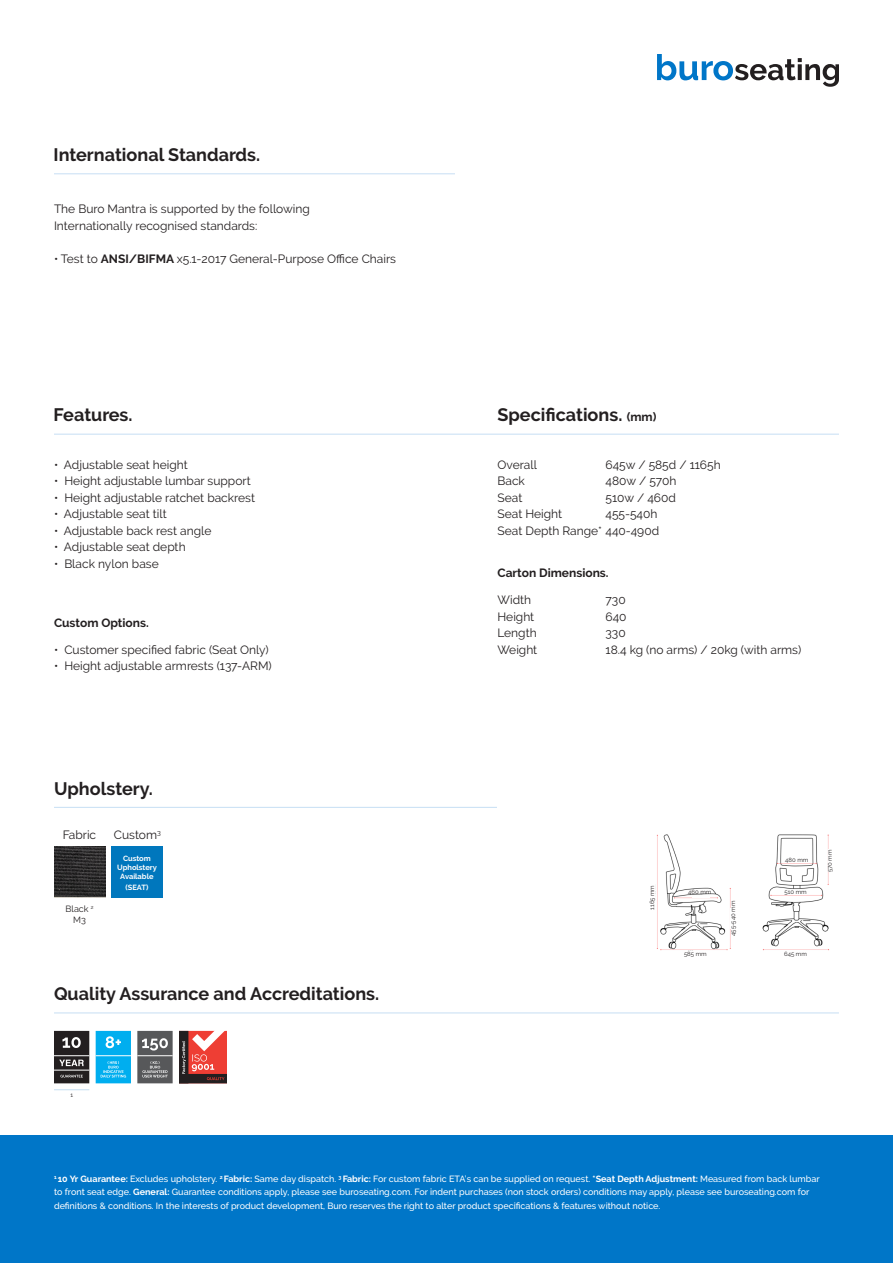
<style>
.page{position:relative;width:893px;height:1263px;background:#fff}
.page>*{position:absolute;margin:0;border:0;box-sizing:border-box;transform-origin:0 0}
.t1{font:700 18px "Raleway";color:#231f20}
.Chair_Features__Tags__-_Description{font:12px/16.5px "Raleway";color:#231f20}
.Chair_Description_-_Heading{font:700 12px "Raleway";color:#231f20}
.t2{font:500 9px/13.5px "Raleway";color:#fff}
.t3{font:9px "Raleway";color:#231f20}
.t4{font:700 7.5px "Raleway";color:#fff}
.t5{font:6px "Raleway";color:#231f20}
.s1{font-weight:700}
.s2{font-size:12px}
</style>
<div class="page">
<div style="left:0;top:1135px;width:893px;height:128px;background:#0076c8"></div>
<hr style="left:54px;top:1012px;width:785px;height:1px;background:#cde2f5">
<hr style="left:54px;top:173px;width:401px;height:1px;background:#cde2f5">
<hr style="left:54px;top:434px;width:785px;height:1px;background:#cde2f5">
<hr style="left:54px;top:807px;width:785px;height:1px;background:#cde2f5">
<svg style="left:657px;top:54px;width:182px;height:33px"></svg>
<img style="left:762px;top:834px;width:68px;height:116px">
<img style="left:656px;top:834px;width:75px;height:116px">
<hr style="left:54px;top:1089px;width:35px;height:1px;background:#cde2f5">
<img style="left:54px;top:846px;width:51px;height:52px">
<div style="left:111px;top:846px;width:51px;height:52px;background:#0077bd"></div>
<div style="left:55px;top:1032px;width:34px;height:50px;background:#231f20"></div>
<div style="left:54px;top:1031px;width:35px;height:52px;border:2px solid #231f20"></div>
<svg style="left:60px;top:1075px;width:23px;height:2px"></svg>
<svg style="left:59px;top:1060px;width:25px;height:6px"></svg>
<svg style="left:62px;top:1037px;width:19px;height:11px"></svg>
<hr style="left:54px;top:1055px;width:35px;height:1px;background:#fff">
<hr style="left:54px;top:1070px;width:35px;height:1px;background:#fff">
<div style="left:96px;top:1032px;width:34px;height:50px;background:#00aeef"></div>
<div style="left:96px;top:1031px;width:35px;height:52px;border:2px solid #00aeef"></div>
<svg style="left:101px;top:1061px;width:25px;height:16px"></svg>
<svg style="left:106px;top:1036px;width:15px;height:12px"></svg>
<hr style="left:96px;top:1055px;width:35px;height:1px;background:#fff">
<div style="left:138px;top:1032px;width:34px;height:50px;background:#57585a"></div>
<div style="left:137px;top:1031px;width:36px;height:52px;border:2px solid #57585a"></div>
<svg style="left:142px;top:1061px;width:26px;height:16px"></svg>
<svg style="left:142px;top:1038px;width:26px;height:12px"></svg>
<hr style="left:137px;top:1055px;width:36px;height:1px;background:#fff">
<svg style="left:179px;top:1031px;width:48px;height:52px"></svg>
<svg style="left:692px;top:895px;width:17px;height:2px"></svg>
<div style="left:730px;top:909px;width:5px;height:20px;background:#fff"></div>
<div style="left:784px;top:856px;width:25px;height:6px;background:#fff"></div>
<hr style="left:784px;top:890px;width:23px;height:4px;background:#fff">
<hr style="left:828px;top:849px;width:4px;height:23px;background:#fff">
<div style="left:497px;top:458px;width:342px;height:359px;background:#fff"></div>
<h1 class="t1" style="left:54px;top:144px;width:208px">International Standards.</h1>
<p class="Chair_Features__Tags__-_Description" style="left:54px;top:201px;width:257px">The Buro Mantra is supported by the following<br>Internationally recognised standards:</p>
<p class="Chair_Features__Tags__-_Description" style="left:54px;top:250px;width:344px">• Test to <span class="s1">ANSI/BIFMA</span> x5.1-2017 General-Purpose Office Chairs</p>
<h1 class="t1" style="left:54px;top:405px;width:81px">Features.</h1>
<p class="Chair_Features__Tags__-_Description" style="left:54px;top:456px;width:135px">• Adjustable seat height</p>
<p class="Chair_Features__Tags__-_Description" style="left:54px;top:473px;width:198px">• Height adjustable lumbar support</p>
<p class="Chair_Features__Tags__-_Description" style="left:54px;top:489px;width:203px">• Height adjustable ratchet backrest</p>
<p class="Chair_Features__Tags__-_Description" style="left:54px;top:506px;width:114px">• Adjustable seat tilt</p>
<p class="Chair_Features__Tags__-_Description" style="left:54px;top:522px;width:159px">• Adjustable back rest angle</p>
<p class="Chair_Features__Tags__-_Description" style="left:54px;top:539px;width:133px">• Adjustable seat depth</p>
<p class="Chair_Features__Tags__-_Description" style="left:54px;top:555px;width:106px">• Black nylon base</p>
<p class="Chair_Description_-_Heading" style="left:54px;top:616px;width:96px">Custom Options.</p>
<p class="Chair_Features__Tags__-_Description" style="left:54px;top:641px;width:216px">• Customer specified fabric (Seat Only)</p>
<p class="Chair_Features__Tags__-_Description" style="left:54px;top:658px;width:219px">• Height adjustable armrests (137-ARM)</p>
<p class="Chair_Features__Tags__-_Description" style="left:64px;top:658px;width:141px">Polis ed aluminium base</p>
<h1 class="t1" style="left:54px;top:778px;width:100px">Upholstery.</h1>
<p class="Chair_Features__Tags__-_Description" style="left:63px;top:826px;width:35px">Fabric</p>
<p class="t3" style="left:66px;top:904px;width:30px">Black <sup>2</sup></p>
<p class="t3" style="left:73px;top:915px;width:14px">M3</p>
<p class="Chair_Features__Tags__-_Description" style="left:114px;top:826px;width:48px">Custom<sup>3</sup></p>
<p class="t4" style="left:123px;top:854px;width:29px">Custom</p>
<p class="t4" style="left:117px;top:863px;width:41px">Upholstery</p>
<p class="t4" style="left:120px;top:872px;width:35px">Available</p>
<p class="t4" style="left:125px;top:883px;width:24px">(SEAT)</p>
<h1 class="t1" style="left:54px;top:983px;width:327px">Quality Assurance and Accreditations.</h1>
<p class="t5" style="left:70px;top:1091px;width:4px">1</p>
<h1 class="t1" style="left:497px;top:405px;width:160px">Specifications. <span class="s2">(mm)</span></h1>
<p class="Chair_Features__Tags__-_Description" style="left:497px;top:456px;width:41px">Overall</p>
<p class="Chair_Features__Tags__-_Description" style="left:605px;top:456px;width:117px">645w / 585d / 1165h</p>
<p class="Chair_Features__Tags__-_Description" style="left:497px;top:473px;width:29px">Back</p>
<p class="Chair_Features__Tags__-_Description" style="left:605px;top:473px;width:72px">480w / 570h</p>
<p class="Chair_Features__Tags__-_Description" style="left:497px;top:489px;width:26px">Seat</p>
<p class="Chair_Features__Tags__-_Description" style="left:605px;top:489px;width:72px">510w / 460d</p>
<p class="Chair_Features__Tags__-_Description" style="left:497px;top:506px;width:66px">Seat Height</p>
<p class="Chair_Features__Tags__-_Description" style="left:605px;top:506px;width:53px">455-540h</p>
<p class="Chair_Features__Tags__-_Description" style="left:497px;top:522px;width:163px">Seat Depth Range* 440-490d</p>
<p class="Chair_Description_-_Heading" style="left:497px;top:566px;width:113px">Carton Dimensions.</p>
<p class="Chair_Features__Tags__-_Description" style="left:497px;top:592px;width:35px">Width</p>
<p class="Chair_Features__Tags__-_Description" style="left:605px;top:592px;width:22px">730</p>
<p class="Chair_Features__Tags__-_Description" style="left:497px;top:608px;width:38px">Height</p>
<p class="Chair_Features__Tags__-_Description" style="left:605px;top:608px;width:23px">640</p>
<p class="Chair_Features__Tags__-_Description" style="left:497px;top:625px;width:41px">Length</p>
<p class="Chair_Features__Tags__-_Description" style="left:605px;top:625px;width:22px">330</p>
<p class="Chair_Features__Tags__-_Description" style="left:497px;top:641px;width:41px">Weight</p>
<p class="Chair_Features__Tags__-_Description" style="left:605px;top:641px;width:197px">18.4 kg (no arms) / 20kg (with arms)</p>
<p class="t5" style="left:648px;top:909px;width:26px;rotate:-90deg">1165 mm</p>
<p class="t5" style="left:688px;top:888px;width:25px">460 mm</p>
<p class="t5" style="left:684px;top:950px;width:24px">585 mm</p>
<p class="t5" style="left:730px;top:936px;width:37px;rotate:-90deg">455-540 mm</p>
<p class="t5" style="left:785px;top:856px;width:25px">480 mm</p>
<p class="t5" style="left:826px;top:872px;width:24px;rotate:-90deg">570 mm</p>
<p class="t5" style="left:785px;top:888px;width:24px">510 mm</p>
<p class="t5" style="left:784px;top:950px;width:24px">645 mm</p>
<p class="t2" style="left:54px;top:1172px;width:767px"><sup>1</sup> <span class="s1">10 Yr Guarantee:</span> Excludes upholstery. <sup>2</sup> <span class="s1">Fabric:</span> Same day dispatch. <sup>3</sup> <span class="s1">Fabric:</span> For custom fabric ETA’s can be supplied on request. <span class="s1">*Seat Depth Adjustment:</span> Measured from back lumbar to front seat edge. <span class="s1">General:</span> Guarantee conditions apply, please see buroseating.com. For indent purchases (non stock orders) conditions may apply, please see buroseating.com for definitions &amp; conditions. In the interests of product development, Buro reserves the right to alter product specifications &amp; features without notice.</p>
</div>
